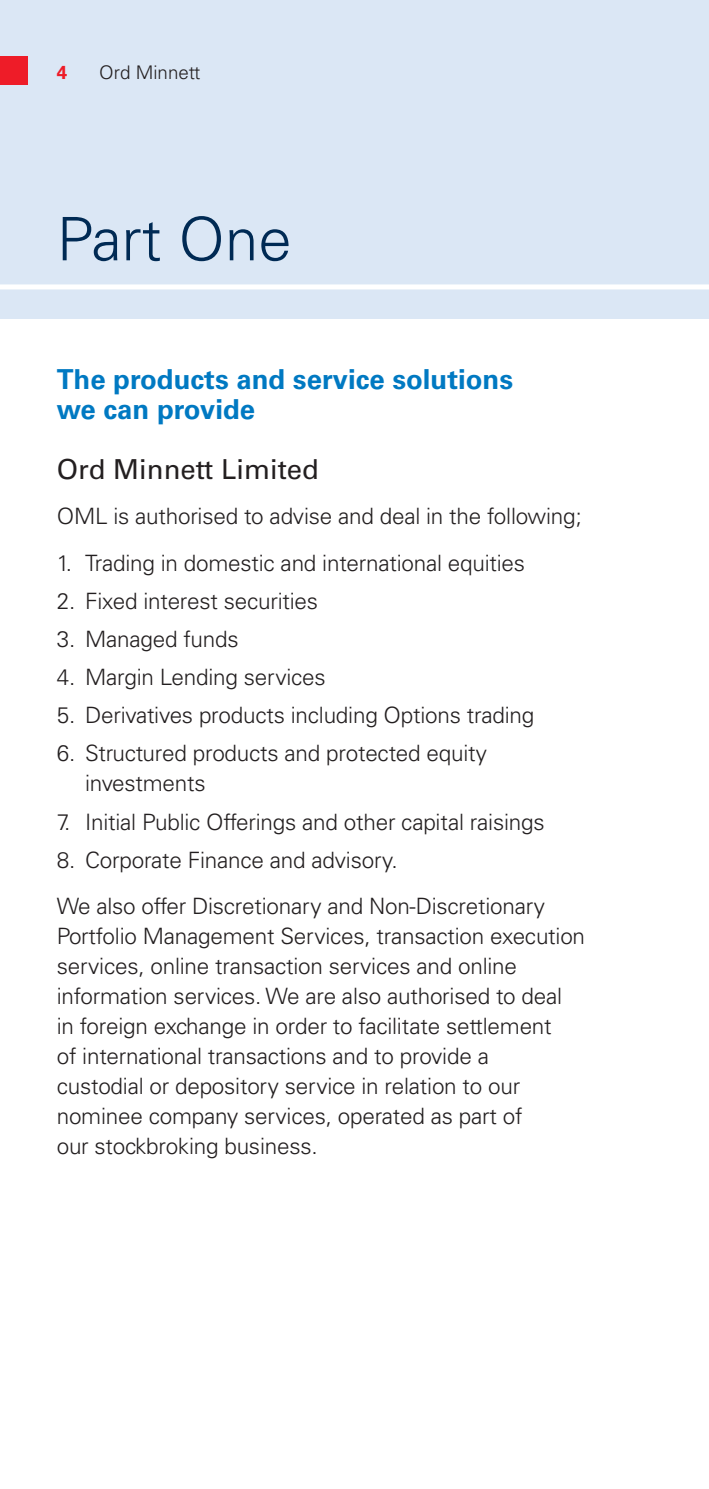
<style>
.page{position:relative;width:709px;height:1489px;background:#fff}
.page>*{position:absolute;margin:0;border:0;box-sizing:border-box;transform-origin:0 0}
.t1{font:300 60px "Univers";color:#002a54}
.t2{font:700 27.5px/30px "Univers";color:#0079c2}
.t3{font:27.5px "Univers";color:#231f20}
.t4{font:300 22.5px/30px "Univers";letter-spacing:-.01em;color:#231f20}
.t5{font:300 18.75px "Univers";color:#231f20}
</style>
<div class="page">
<div style="left:0;top:0;width:709px;height:319px;background:#dbe7f5"></div>
<div style="left:0;top:284px;width:709px;height:5px;background:#fff"></div>
<div style="left:0;top:57px;width:28px;height:28px;background:#ee1c28"></div>
<p class="t5" style="left:99px;top:61px;width:103px">Ord Minnett</p>
<h1 class="t1" style="left:57px;top:203px;width:236px">Part One</h1>
<p class="t2" style="left:57px;top:365px;width:458px">The products and service solutions we can provide</p>
<p class="t3" style="left:57px;top:453px;width:264px">Ord Minnett Limited</p>
<p class="t4" style="left:57px;top:501px;width:526px">OML is authorised to advise and deal in the following;</p>
<p class="t4" style="left:57px;top:547px;width:470px">1. Trading in domestic and international equities</p>
<p class="t4" style="left:57px;top:586px;width:263px">2. Fixed interest securities</p>
<p class="t4" style="left:57px;top:624px;width:183px">3. Managed funds</p>
<p class="t4" style="left:57px;top:662px;width:270px">4. Margin Lending services</p>
<p class="t4" style="left:57px;top:700px;width:479px">5. Derivatives products including Options trading</p>
<p class="t4" style="left:85px;top:738px;width:403px;text-indent:-28px">6. Structured products and protected equity investments</p>
<p class="t4" style="left:57px;top:806px;width:489px">7. Initial Public Offerings and other capital raisings</p>
<p class="t4" style="left:57px;top:836px;width:490px;line-height:46.2px">8. Corporate Finance and advisory.<br>We also offer Discretionary and Non-Discretionary</p>
<p class="t4" style="left:57px;top:921px;width:530px">Portfolio Management Services, transaction execution services, online transaction services and online information services. We are also authorised to deal<br>in foreign exchange in order to facilitate settlement<br>of international transactions and to provide a<br>custodial or depository service in relation to our nominee company services, operated as part of<br>our stockbroking business.</p>
</div>
